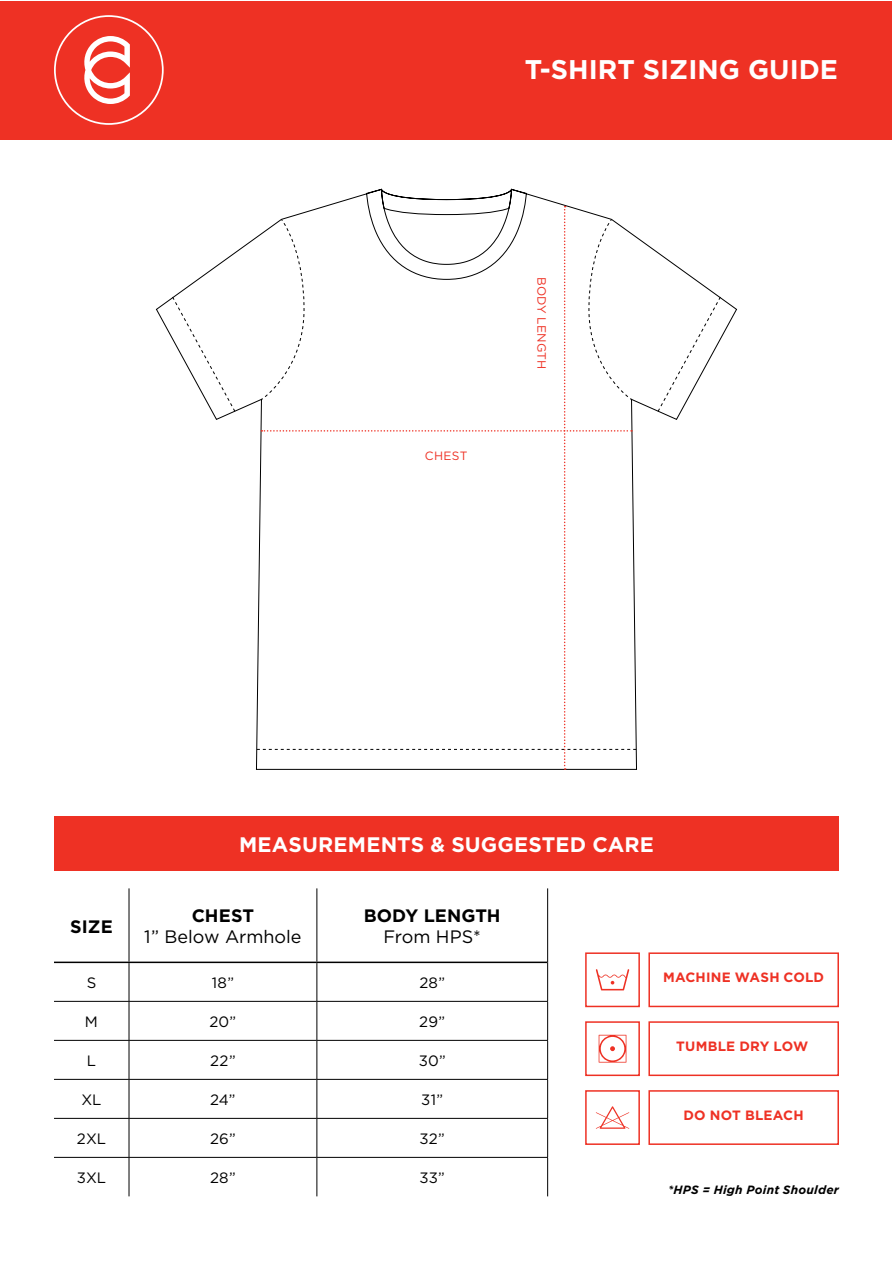
<style>
.page{position:relative;width:893px;height:1263px;background:#fff}
.page>*{position:absolute;margin:0;border:0;box-sizing:border-box;transform-origin:0 0}
.t1{font:700 27px "Gotham";color:#fff}
.t2{font:700 21px "Gotham";letter-spacing:.005em;color:#fff}
.t3{font:18px "Gotham";color:#000}
.t4{font:700 18px "Gotham";color:#000}
.t5{font:15px "Gotham";letter-spacing:.01em;color:#000}
.t6{font:700 13.5px "Gotham";letter-spacing:.015em;color:#ee3124}
.t7{font:italic 700 12px "Gotham";letter-spacing:.02em;color:#000}
.t8{font:12px "Gotham";letter-spacing:.02em;color:#ee3124}
</style>
<div class="page">
<div style="left:1px;top:1px;width:891px;height:138px;background:#ee3124"></div>
<svg style="left:155px;top:188px;width:582px;height:582px"></svg>
<svg style="left:172px;top:296px;width:64px;height:116px"></svg>
<svg style="left:657px;top:296px;width:64px;height:116px"></svg>
<svg style="left:257px;top:206px;width:379px;height:564px"></svg>
<svg style="left:54px;top:15px;width:110px;height:110px"></svg>
<hr style="left:129px;top:888px;width:1px;height:73px;background:#000">
<hr style="left:316px;top:888px;width:1px;height:73px;background:#000">
<hr style="left:547px;top:888px;width:1px;height:74px;background:#000">
<hr style="left:129px;top:963px;width:1px;height:38px;background:#000">
<hr style="left:316px;top:963px;width:1px;height:38px;background:#000">
<hr style="left:547px;top:962px;width:1px;height:39px;background:#000">
<hr style="left:54px;top:1001px;width:75px;height:1px;background:#000">
<hr style="left:129px;top:1001px;width:188px;height:1px;background:#000">
<hr style="left:129px;top:1002px;width:1px;height:38px;background:#000">
<hr style="left:317px;top:1001px;width:231px;height:1px;background:#000">
<hr style="left:316px;top:1002px;width:1px;height:38px;background:#000">
<hr style="left:547px;top:1002px;width:1px;height:38px;background:#000">
<hr style="left:54px;top:1040px;width:75px;height:1px;background:#000">
<hr style="left:129px;top:1040px;width:188px;height:1px;background:#000">
<hr style="left:129px;top:1041px;width:1px;height:38px;background:#000">
<hr style="left:317px;top:1040px;width:231px;height:1px;background:#000">
<hr style="left:316px;top:1041px;width:1px;height:38px;background:#000">
<hr style="left:547px;top:1041px;width:1px;height:38px;background:#000">
<hr style="left:54px;top:1079px;width:75px;height:1px;background:#000">
<hr style="left:129px;top:1079px;width:188px;height:1px;background:#000">
<hr style="left:129px;top:1080px;width:1px;height:38px;background:#000">
<hr style="left:317px;top:1079px;width:231px;height:1px;background:#000">
<hr style="left:316px;top:1080px;width:1px;height:38px;background:#000">
<hr style="left:547px;top:1080px;width:1px;height:38px;background:#000">
<hr style="left:54px;top:1118px;width:75px;height:1px;background:#000">
<hr style="left:129px;top:1118px;width:188px;height:1px;background:#000">
<hr style="left:129px;top:1119px;width:1px;height:38px;background:#000">
<hr style="left:317px;top:1118px;width:231px;height:1px;background:#000">
<hr style="left:316px;top:1119px;width:1px;height:38px;background:#000">
<hr style="left:547px;top:1119px;width:1px;height:38px;background:#000">
<hr style="left:54px;top:1157px;width:75px;height:1px;background:#000">
<hr style="left:129px;top:1157px;width:188px;height:1px;background:#000">
<hr style="left:129px;top:1158px;width:1px;height:38px;background:#000">
<hr style="left:317px;top:1157px;width:231px;height:1px;background:#000">
<hr style="left:316px;top:1158px;width:1px;height:38px;background:#000">
<hr style="left:547px;top:1158px;width:1px;height:38px;background:#000">
<hr style="left:54px;top:961px;width:75px;height:2px;background:#000">
<hr style="left:129px;top:961px;width:188px;height:2px;background:#000">
<hr style="left:317px;top:961px;width:230px;height:2px;background:#000">
<div style="left:54px;top:816px;width:785px;height:54px;background:#ee3124"></div>
<svg style="left:596px;top:969px;width:33px;height:21px"></svg>
<div style="left:585px;top:952px;width:55px;height:55px;border:2px solid #ee3124"></div>
<svg style="left:596px;top:1106px;width:33px;height:23px"></svg>
<div style="left:585px;top:1090px;width:55px;height:55px;border:2px solid #ee3124"></div>
<svg style="left:599px;top:1035px;width:27px;height:27px"></svg>
<div style="left:585px;top:1021px;width:55px;height:55px;border:2px solid #ee3124"></div>
<div style="left:648px;top:952px;width:191px;height:55px;border:2px solid #ee3124"></div>
<div style="left:648px;top:1021px;width:191px;height:55px;border:2px solid #ee3124"></div>
<div style="left:648px;top:1090px;width:191px;height:55px;border:2px solid #ee3124"></div>
<h1 class="t1" style="left:525px;top:51px;width:315px">T-SHIRT SIZING GUIDE</h1>
<p class="t8" style="left:425px;top:448px;width:44px">CHEST</p>
<p class="t8" style="left:549px;top:277px;width:94px;rotate:90deg">BODY LENGTH</p>
<h2 class="t2" style="left:239px;top:830px;width:416px">MEASUREMENTS &amp; SUGGESTED CARE</h2>
<p class="t4" style="left:70px;top:914px;width:44px">SIZE</p>
<p class="t4" style="left:192px;top:903px;width:64px">CHEST</p>
<p class="t3" style="left:144px;top:925px;width:159px">1” Below Armhole</p>
<p class="t4" style="left:364px;top:903px;width:138px">BODY LENGTH</p>
<p class="t3" style="left:384px;top:925px;width:99px">From HPS*</p>
<p class="t5" style="left:87px;top:973px;width:11px">S</p>
<p class="t5" style="left:212px;top:973px;width:24px">18”</p>
<p class="t5" style="left:419px;top:973px;width:27px">28”</p>
<p class="t5" style="left:85px;top:1012px;width:15px">M</p>
<p class="t5" style="left:210px;top:1012px;width:28px">20”</p>
<p class="t5" style="left:419px;top:1012px;width:27px">29”</p>
<p class="t5" style="left:87px;top:1051px;width:11px">L</p>
<p class="t5" style="left:210px;top:1051px;width:27px">22”</p>
<p class="t5" style="left:419px;top:1051px;width:29px">30”</p>
<p class="t5" style="left:81px;top:1090px;width:22px">XL</p>
<p class="t5" style="left:210px;top:1090px;width:27px">24”</p>
<p class="t5" style="left:421px;top:1090px;width:24px">31”</p>
<p class="t5" style="left:77px;top:1129px;width:31px">2XL</p>
<p class="t5" style="left:210px;top:1129px;width:27px">26”</p>
<p class="t5" style="left:420px;top:1129px;width:27px">32”</p>
<p class="t5" style="left:77px;top:1168px;width:31px">3XL</p>
<p class="t5" style="left:210px;top:1168px;width:27px">28”</p>
<p class="t5" style="left:419px;top:1168px;width:27px">33”</p>
<p class="t6" style="left:663px;top:968px;width:162px">MACHINE WASH COLD</p>
<p class="t6" style="left:676px;top:1037px;width:134px">TUMBLE DRY LOW</p>
<p class="t6" style="left:684px;top:1106px;width:122px">DO NOT BLEACH</p>
<p class="t7" style="left:668px;top:1182px;width:172px">*HPS = High Point Shoulder</p>
</div>
